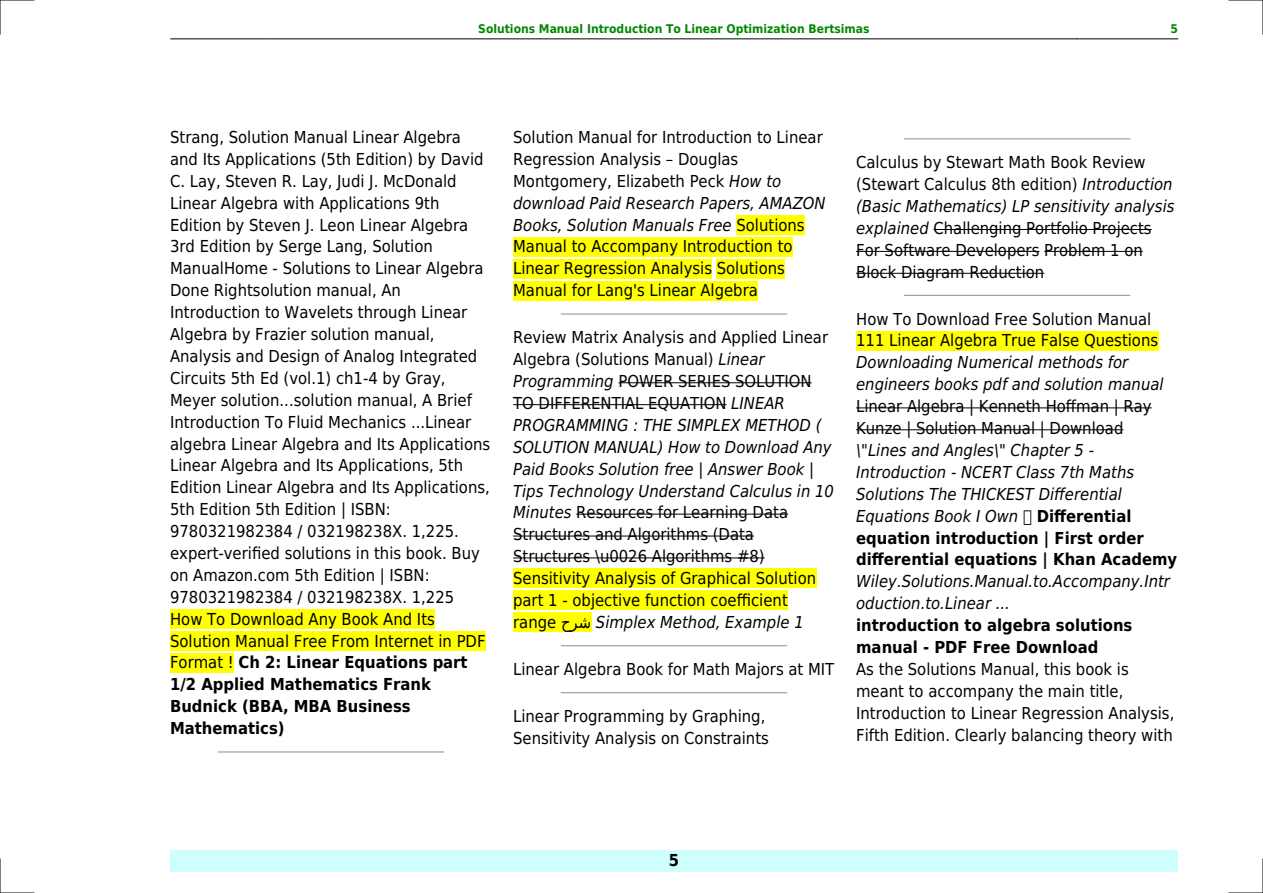
<style>
.page{position:relative;width:1263px;height:893px;background:#fff}
.page>*{position:absolute;margin:0;border:0;box-sizing:border-box;transform-origin:0 0}
.t1{font:16.5px/21.9px "DejaVu Sans Condensed";color:#000}
.t2{font:italic 16.5px/21.9px "DejaVu Sans Condensed";color:#000}
.t3{font:700 16.5px/21.9px "DejaVu Sans Condensed";color:#000}
.t4{font:700 12px "DejaVu Sans Condensed";color:#080}
.s1{font-weight:700}
.s2{font-style:italic}
.s3{font-weight:700;font-style:normal}
</style>
<div class="page">
<hr style="left:170px;top:39px;width:101px;height:1px;background:#000">
<hr style="left:271px;top:39px;width:806px;height:1px;background:#000">
<hr style="left:1077px;top:39px;width:101px;height:1px;background:#000">
<div style="left:170px;top:850px;width:1008px;height:22px;background:#cffffc"></div>
<div style="left:170px;top:609px;width:265px;height:20px;background:#ff0"></div>
<div style="left:170px;top:631px;width:316px;height:19px;background:#ff0"></div>
<div style="left:170px;top:653px;width:64px;height:19px;background:#ff0"></div>
<hr style="left:218px;top:751px;width:226px;height:1px;background:#999">
<div style="left:736px;top:215px;width:69px;height:19px;background:#ff0"></div>
<div style="left:513px;top:237px;width:280px;height:19px;background:#ff0"></div>
<div style="left:513px;top:259px;width:199px;height:19px;background:#ff0"></div>
<div style="left:717px;top:259px;width:68px;height:19px;background:#ff0"></div>
<div style="left:513px;top:281px;width:245px;height:19px;background:#ff0"></div>
<hr style="left:561px;top:313px;width:226px;height:2px;background:#999">
<hr style="left:618px;top:382px;width:194px;height:1px;background:#000">
<hr style="left:513px;top:404px;width:213px;height:1px;background:#000">
<hr style="left:576px;top:514px;width:212px;height:1px;background:#000">
<hr style="left:513px;top:536px;width:241px;height:1px;background:#000">
<hr style="left:513px;top:557px;width:252px;height:1px;background:#000">
<div style="left:513px;top:569px;width:303px;height:19px;background:#ff0"></div>
<div style="left:513px;top:591px;width:275px;height:19px;background:#ff0"></div>
<div style="left:513px;top:613px;width:78px;height:19px;background:#ff0"></div>
<hr style="left:561px;top:645px;width:226px;height:1px;background:#999">
<hr style="left:561px;top:692px;width:226px;height:1px;background:#999">
<hr style="left:904px;top:138px;width:226px;height:1px;background:#999">
<hr style="left:933px;top:229px;width:219px;height:1px;background:#000">
<hr style="left:856px;top:251px;width:183px;height:1px;background:#000">
<hr style="left:1044px;top:251px;width:99px;height:1px;background:#000">
<hr style="left:856px;top:273px;width:188px;height:1px;background:#000">
<hr style="left:904px;top:295px;width:226px;height:1px;background:#999">
<div style="left:856px;top:331px;width:302px;height:19px;background:#ff0"></div>
<hr style="left:856px;top:407px;width:296px;height:1px;background:#000">
<hr style="left:856px;top:429px;width:267px;height:1px;background:#000">
<hr style="left:0;top:0;width:34px;height:1px;background:#000">
<hr style="left:1229px;top:0;width:34px;height:1px;background:#000">
<hr style="left:0;top:892px;width:34px;height:1px;background:#000">
<hr style="left:1229px;top:892px;width:34px;height:1px;background:#000">
<hr style="left:0;top:0;width:1px;height:34px;background:#000">
<hr style="left:0;top:859px;width:1px;height:34px;background:#000">
<hr style="left:1262px;top:0;width:1px;height:34px;background:#000">
<hr style="left:1262px;top:859px;width:1px;height:34px;background:#000">
<p class="t4" style="left:478px;top:21px;width:393px">Solutions Manual Introduction To Linear Optimization Bertsimas</p>
<p class="t4" style="left:1170px;top:21px;width:9px">5</p>
<p class="t1" style="left:170px;top:126px;width:322px">Strang, Solution Manual Linear Algebra and Its Applications (5th Edition) by David C. Lay, Steven R. Lay, Judi J. McDonald Linear Algebra with Applications 9th Edition by Steven J. Leon Linear Algebra 3rd Edition by Serge Lang, Solution ManualHome - Solutions to Linear Algebra Done Rightsolution manual, An Introduction to Wavelets through Linear Algebra by Frazier solution manual, Analysis and Design of Analog Integrated Circuits 5th Ed (vol.1) ch1-4 by Gray, Meyer solution...solution manual, A Brief Introduction To Fluid Mechanics ...Linear algebra Linear Algebra and Its Applications Linear Algebra and Its Applications, 5th Edition Linear Algebra and Its Applications, 5th Edition 5th Edition | ISBN:<br>9780321982384 / 032198238X. 1,225. expert-verified solutions in this book. Buy on Amazon.com 5th Edition | ISBN:<br>9780321982384 / 032198238X. 1,225<br>How To Download Any Book And Its Solution Manual Free From Internet in PDF Format ! <span class="s1">Ch 2: Linear Equations part 1/2 Applied Mathematics Frank Budnick (BBA, MBA Business Mathematics)</span></p>
<p class="t1" style="left:513px;top:126px;width:314px">Solution Manual for Introduction to Linear Regression Analysis Douglas Montgomery, Elizabeth Peck <span class="s2">How to download Paid Research Papers, AMAZON Books, Solution Manuals Free</span> Solutions Manual to Accompany Introduction to Linear Regression Analysis Solutions Manual for Lang's Linear Algebra</p>
<p class="t1" style="left:513px;top:327px;width:322px">Review Matrix Analysis and Applied Linear Algebra (Solutions Manual) <span class="s2">Linear Programming</span> POWER SERIES SOLUTION TO DIFFERENTIAL EQUATION <span class="s2">LINEAR PROGRAMMING : THE SIMPLEX METHOD ( SOLUTION MANUAL) How to Download Any Paid Books Solution free | Answer Book | Tips Technology Understand Calculus in 10<br>Minutes</span> Resources for Learning Data Structures and Algorithms (Data Structures \u0026 Algorithms #8)<br>Sensitivity Analysis of Graphical Solution part 1 - objective function coefficient range شرح</p>
<p class="t2" style="left:596px;top:611px;width:209px">Simplex Method, Example 1</p>
<p class="t1" style="left:513px;top:658px;width:323px">Linear Algebra Book for Math Majors at MIT</p>
<p class="t1" style="left:513px;top:705px;width:257px">Linear Programming by Graphing,<br>Sensitivity Analysis on Constraints</p>
<p class="t1" style="left:856px;top:151px;width:320px">Calculus by Stewart Math Book Review (Stewart Calculus 8th edition) <span class="s2">Introduction (Basic Mathematics) LP sensitivity analysis explained</span> Challenging Portfolio Projects For Software Developers Problem 1 on Block Diagram Reduction</p>
<p class="t1" style="left:856px;top:308px;width:303px">How To Download Free Solution Manual<br>111 Linear Algebra True False Questions</p>
<p class="t2" style="left:856px;top:352px;width:309px">Downloading Numerical methods for engineers books pdf and solution manual</p>
<p class="t1" style="left:856px;top:395px;width:297px">Linear Algebra | Kenneth Hoffman | Ray<br>Kunze | Solution Manual | Download</p>
<p class="t2" style="left:856px;top:439px;width:323px">\"Lines and Angles\" Chapter 5 - Introduction - NCERT Class 7th Maths Solutions The THICKEST Differential Equations Book I Own <span class="s3">Differential equation introduction | First order differential equations | Khan Academy</span></p>
<p class="t2" style="left:856px;top:571px;width:315px">Wiley.Solutions.Manual.to.Accompany.Intr oduction.to.Linear ...</p>
<p class="t3" style="left:856px;top:614px;width:278px">introduction to algebra solutions manual - PDF Free Download</p>
<p class="t1" style="left:856px;top:658px;width:320px">As the Solutions Manual, this book is meant to accompany the main title, Introduction to Linear Regression Analysis, Fifth Edition. Clearly balancing theory with</p>
<p class="t3" style="left:669px;top:850px;width:12px">5</p>
</div>
